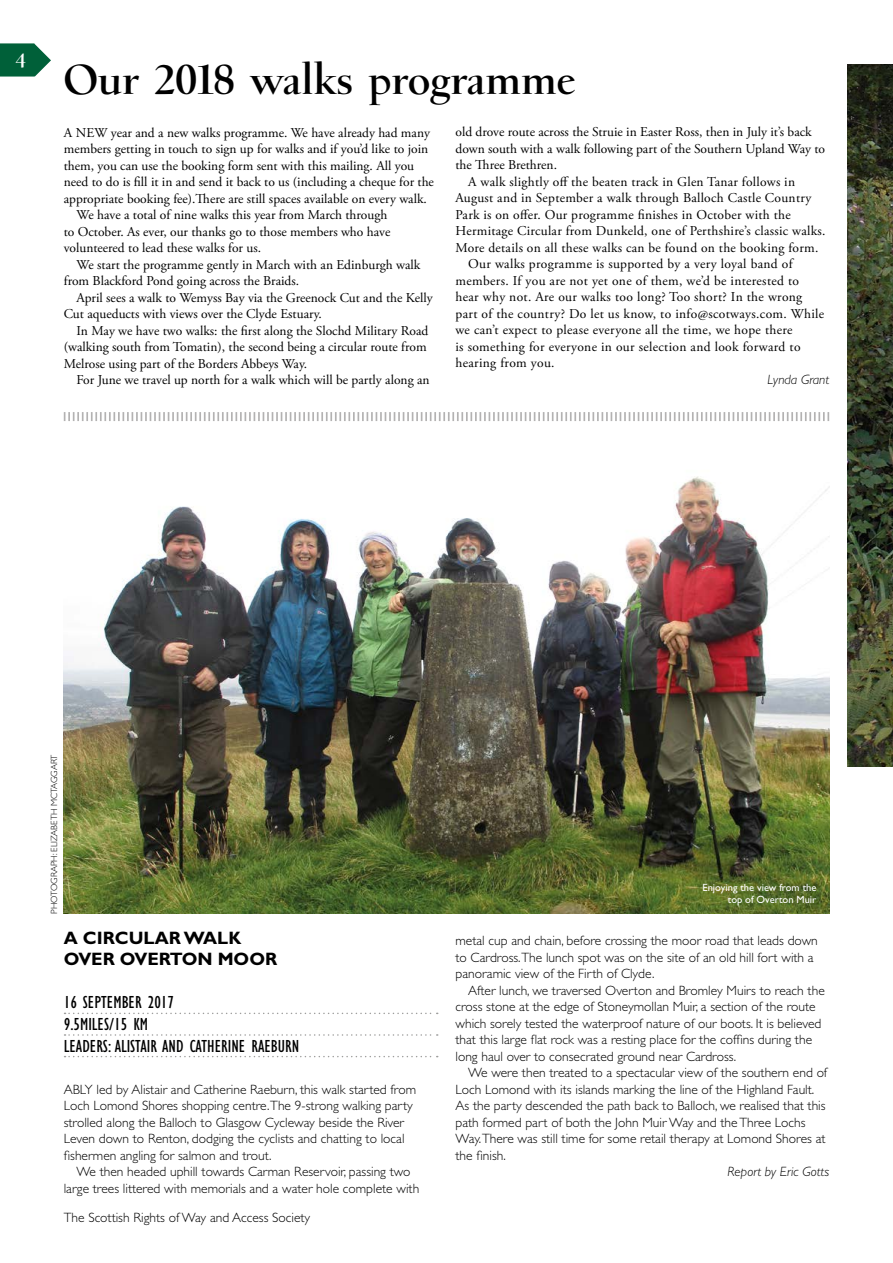
<style>
.page{position:relative;width:893px;height:1263px;background:#fff}
.page>*{position:absolute;margin:0;border:0;box-sizing:border-box;transform-origin:0 0}
.t1{font:39.75px "Village Bold Titling";color:#000}
.t2{font:condensed 18px/21.6px "Gill Sans Std";color:#000}
.t3{font:700 18px/21.6px "Gill Sans Std";color:#000}
.t4{font:18px "Village Bold Titling";color:#fff}
.t5{font:300 13.5px/16.5px "Gill Sans Std";color:#000}
.t6{font:13.5px "Adobe Garamond Pro";color:#000}
.t7{font:13.5px "Adobe Garamond Pro";letter-spacing:.025em;color:#000}
.t8{font:13.5px "Adobe Garamond Pro";letter-spacing:.02em;color:#000}
.t9{font:italic 300 13.5px "Gill Sans Std";color:#000}
.t10{font:10.5px/12.6px "Gill Sans Std";color:#fff;text-align:right}
.t11{font:300 9px "Gill Sans Std";color:#000}
</style>
<div class="page">
<svg style="left:0;top:43px;width:51px;height:34px;background:#2e7d5d"></svg>
<img style="left:847px;top:65px;width:46px;height:702px">
<svg style="left:64px;top:412px;width:765px;height:9px"></svg>
<svg style="left:65px;top:1013px;width:373px;height:1px"></svg>
<svg style="left:65px;top:1034px;width:373px;height:2px"></svg>
<svg style="left:65px;top:1056px;width:373px;height:1px"></svg>
<img style="left:64px;top:476px;width:765px;height:438px">
<h2 class="t4" style="left:16px;top:50px;width:12px">4</h2>
<h1 class="t1" style="left:64px;top:55px;width:514px">Our 2018 walks programme</h1>
<p class="t6" style="left:64px;top:124px;width:368px">A NEW year and a new walks programme. We have already had many</p>
<p class="t6" style="left:64px;top:141px;width:366px">members getting in touch to sign up for walks and if you’d like to join</p>
<p class="t6" style="left:64px;top:157px;width:352px">them, you can use the booking form sent with this mailing. All you</p>
<p class="t6" style="left:64px;top:174px;width:372px">need to do is fill it in and send it back to us (including a cheque for the</p>
<p class="t6" style="left:64px;top:190px;width:365px">appropriate booking fee).There are still spaces available on every walk.</p>
<p class="t6" style="left:77px;top:207px;width:312px">We have a total of nine walks this year from March through</p>
<p class="t6" style="left:64px;top:223px;width:328px">to October. As ever, our thanks go to those members who have</p>
<p class="t6" style="left:64px;top:240px;width:199px">volunteered to lead these walks for us.</p>
<p class="t6" style="left:77px;top:256px;width:345px">We start the programme gently in March with an Edinburgh walk</p>
<p class="t6" style="left:64px;top:273px;width:237px">from Blackford Pond going across the Braids.</p>
<p class="t6" style="left:77px;top:289px;width:358px">April sees a walk to Wemyss Bay via the Greenock Cut and the Kelly</p>
<p class="t6" style="left:64px;top:306px;width:260px">Cut aqueducts with views over the Clyde Estuary.</p>
<p class="t6" style="left:77px;top:322px;width:353px">In May we have two walks: the first along the Slochd Military Road</p>
<p class="t6" style="left:64px;top:339px;width:364px">(walking south from Tomatin), the second being a circular route from</p>
<p class="t6" style="left:64px;top:355px;width:245px">Melrose using part of the Borders Abbeys Way.</p>
<p class="t6" style="left:77px;top:372px;width:355px">For June we travel up north for a walk which will be partly along an</p>
<p class="t6" style="left:455px;top:124px;width:358px">old drove route across the Struie in Easter Ross, then in July it’s back</p>
<p class="t6" style="left:455px;top:141px;width:371px">down south with a walk following part of the Southern Upland Way to</p>
<p class="t6" style="left:455px;top:157px;width:103px">the Three Brethren.</p>
<p class="t8" style="left:468px;top:174px;width:328px">A walk slightly off the beaten track in Glen Tanar follows in</p>
<p class="t8" style="left:455px;top:190px;width:357px">August and in September a walk through Balloch Castle Country</p>
<p class="t8" style="left:455px;top:207px;width:337px">Park is on offer. Our programme finishes in October with the</p>
<p class="t8" style="left:455px;top:223px;width:371px">Hermitage Circular from Dunkeld, one of Perthshire’s classic walks.</p>
<p class="t8" style="left:455px;top:240px;width:364px">More details on all these walks can be found on the booking form.</p>
<p class="t7" style="left:468px;top:256px;width:326px">Our walks programme is supported by a very loyal band of</p>
<p class="t7" style="left:455px;top:273px;width:345px">members. If you are not yet one of them, we’d be interested to</p>
<p class="t7" style="left:455px;top:289px;width:348px">hear why not. Are our walks too long? Too short? In the wrong</p>
<p class="t7" style="left:455px;top:306px;width:370px">part of the country? Do let us know, to info@scotways.com. While</p>
<p class="t7" style="left:455px;top:322px;width:338px">we can’t expect to please everyone all the time, we hope there</p>
<p class="t7" style="left:455px;top:339px;width:347px">is something for everyone in our selection and look forward to</p>
<p class="t7" style="left:455px;top:355px;width:101px">hearing from you.</p>
<p class="t9" style="left:768px;top:372px;width:63px">Lynda Grant</p>
<p class="t11" style="left:49px;top:914px;width:161px;rotate:-90deg">PHOTOGRAPH: ELIZABETH MCTAGGART</p>
<h2 class="t3" style="left:64px;top:927px;width:215px">A CIRCULAR WALK<br>OVER OVERTON MOOR</h2>
<h2 class="t2" style="left:64px;top:992px;width:237px">16 SEPTEMBER 2017<br>9.5MILES/15 KM<br>LEADERS: ALISTAIR AND CATHERINE RAEBURN</h2>
<p class="t5" style="left:64px;top:1081px;width:354px">ABLY led by Alistair and Catherine Raeburn, this walk started from Loch Lomond Shores shopping centre.The 9-strong walking party strolled along the Balloch to Glasgow Cycleway beside the River Leven down to Renton, dodging the cyclists and chatting to local fishermen angling for salmon and trout.</p>
<p class="t5" style="left:64px;top:1163px;width:357px;text-align:center">We then headed uphill towards Carman Reservoir, passing two large trees littered with memorials and a water hole complete with</p>
<p class="t5" style="left:64px;top:1209px;width:248px">The Scottish Rights of Way and Access Society</p>
<p class="t10" style="left:702px;top:881px;width:115px">Enjoying the view from the top of Overton Muir</p>
<p class="t5" style="left:455px;top:932px;width:364px">metal cup and chain, before crossing the moor road that leads down to Cardross.The lunch spot was on the site of an old hill fort with a panoramic view of the Firth of Clyde.</p>
<p class="t5" style="left:455px;top:982px;width:371px;text-indent:13px">After lunch, we traversed Overton and Bromley Muirs to reach the cross stone at the edge of Stoneymollan Muir, a section of the route which sorely tested the waterproof nature of our boots. It is believed that this large flat rock was a resting place for the coffins during the long haul over to consecrated ground near Cardross.</p>
<p class="t5" style="left:455px;top:1064px;width:373px;text-indent:13px">We were then treated to a spectacular view of the southern end of Loch Lomond with its islands marking the line of the Highland Fault.<br>As the party descended the path back to Balloch, we realised that this path formed part of both the John Muir Way and the Three Lochs Way.There was still time for some retail therapy at Lomond Shores at the finish.</p>
<p class="t9" style="left:727px;top:1164px;width:103px">Report by Eric Gotts</p>
</div>
